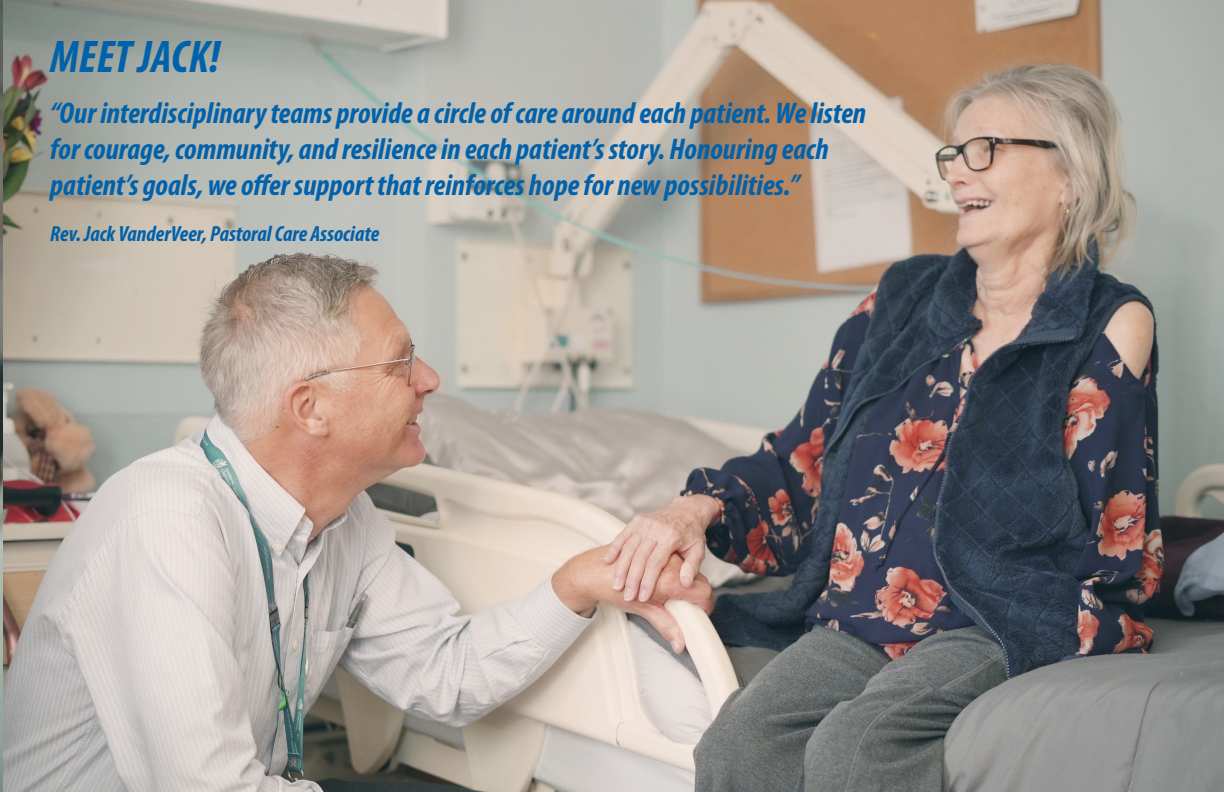
<style>
.page{position:relative;width:1224px;height:792px;background:#fff}
.page>*{position:absolute;margin:0;border:0;box-sizing:border-box;transform-origin:0 0}
.t1{font:italic 700 condensed 46px "Myriad Pro";color:#0161aa}
.t2{font:italic 700 condensed 30px/36px "Myriad Pro";color:#0161aa}
.t3{font:italic 700 condensed 22px "Myriad Pro";color:#0161aa}
</style>
<div class="page">
<img style="left:3px;top:0;width:1221px;height:792px">
<img style="left:0;top:0;width:3px;height:792px">
<p class="t1" style="left:50px;top:28px;width:171px">MEET JACK!</p>
<p class="t2" style="left:50px;top:94px;width:817px">“Our interdisciplinary teams provide a circle of care around each patient. We listen for courage, community, and resilience in each patient’s story. Honouring each patient’s goals, we offer support that reinforces hope for new possibilities.”</p>
<p class="t3" style="left:50px;top:220px;width:330px">Rev. Jack VanderVeer, Pastoral Care Associate</p>
</div>
